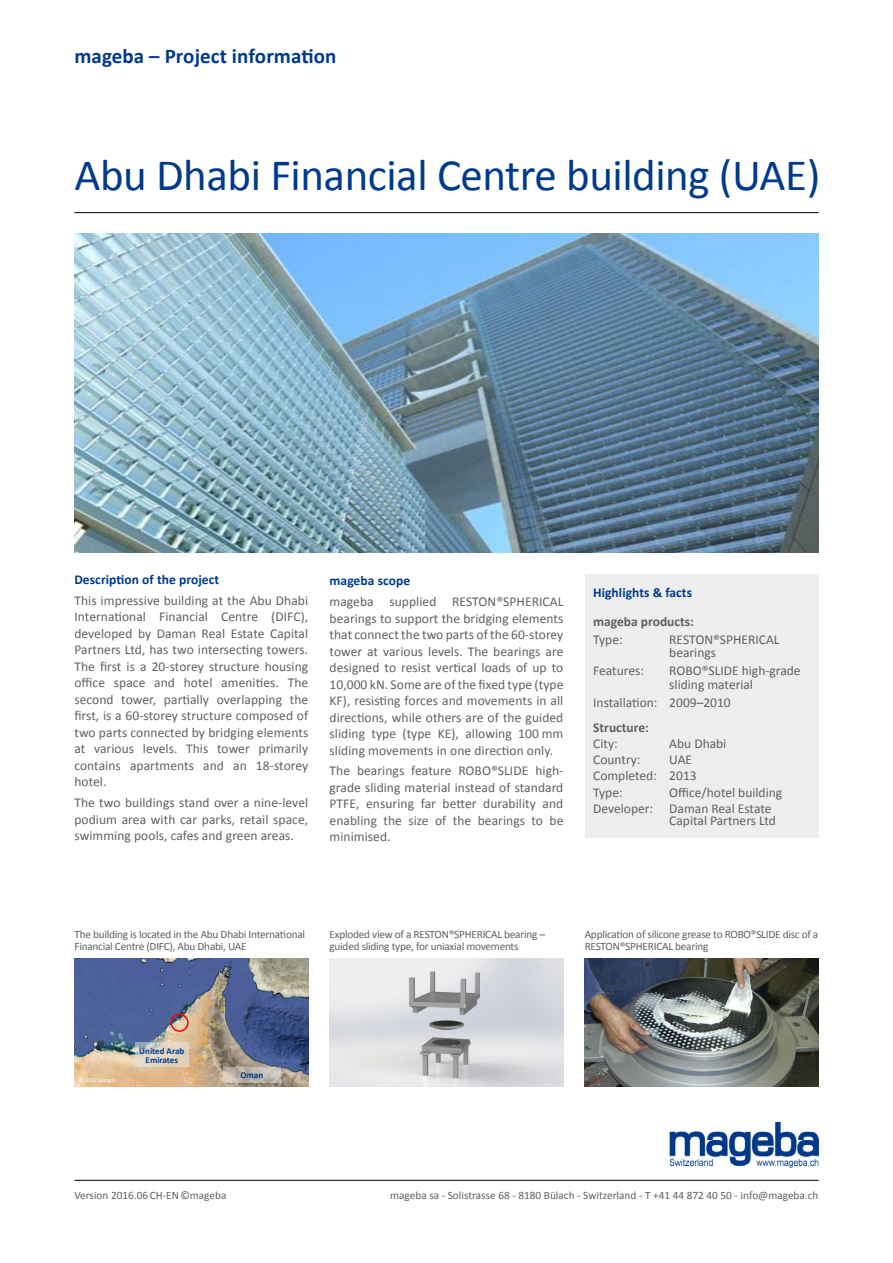
<style>
.page{position:relative;width:893px;height:1263px;background:#fff}
.page>*{position:absolute;margin:0;border:0;box-sizing:border-box;transform-origin:0 0}
.t1{font:45px "Calibri";letter-spacing:-.01em;color:#003a8c}
.t2{font:700 21px "Calibri";letter-spacing:.005em;color:#003a8c}
.t3{font:13.5px/16.5px "Calibri";color:#616060;text-align:justify}
.t4{font:700 13.5px "Calibri";letter-spacing:.005em;color:#003a8c}
.t5{font:700 13.5px "Calibri";color:#616060}
.t6{font:11.25px/12px "Calibri";letter-spacing:-.02em;color:#616060}
.t7{font:11.25px "Calibri";color:#616060}
.t8{font:700 9px/9px "Calibri";color:#003a8c;text-align:center}
.t9{font:6px "Calibri";color:#fff}
</style>
<div class="page">
<img style="left:670px;top:1122px;width:149px;height:46px">
<hr style="left:74px;top:212px;width:745px;height:1px;background:#000">
<hr style="left:74px;top:1180px;width:745px;height:1px;background:#000">
<img style="left:74px;top:959px;width:234px;height:127px">
<div style="left:170px;top:1013px;width:19px;height:19px;border:2px solid #f00;border-radius:50%"></div>
<img style="left:74px;top:234px;width:745px;height:319px">
<img style="left:330px;top:959px;width:233px;height:127px">
<img style="left:585px;top:959px;width:234px;height:127px">
<div style="left:585px;top:574px;width:234px;height:263px;background:#efeeef"></div>
<svg style="left:223px;top:1067px;width:58px;height:15px"></svg>
<svg style="left:135px;top:1042px;width:54px;height:25px"></svg>
<h2 class="t2" style="left:74px;top:41px;width:263px">mageba – Project information</h2>
<h1 class="t1" style="left:74px;top:144px;width:747px">Abu Dhabi Financial Centre building (UAE)</h1>
<p class="t4" style="left:74px;top:570px;width:146px">Description of the project</p>
<p class="t3" style="left:74px;top:592px;width:235px">This impressive building at the Abu Dhabi International Financial Centre (DIFC), developed by Daman Real Estate Capital Partners Ltd, has two intersecting towers.<br>The first is a 20-storey structure housing office space and hotel amenities. The second tower, partially overlapping the first, is a 60-storey structure composed of two parts connected by bridging elements at various levels. This tower primarily contains apartments and an 18-storey hotel.</p>
<p class="t3" style="left:74px;top:794px;width:235px">The two buildings stand over a nine-level podium area with car parks, retail space, swimming pools, cafes and green areas.</p>
<p class="t4" style="left:330px;top:571px;width:82px">mageba scope</p>
<p class="t3" style="left:330px;top:593px;width:235px">mageba supplied RESTON®SPHERICAL bearings to support the bridging elements that connect the two parts of the 60-storey tower at various levels. The bearings are designed to resist vertical loads of up to 10,000 kN. Some are of the fixed type (type KF), resisting forces and movements in all directions, while others are of the guided sliding type (type KE), allowing 100 mm sliding movements in one direction only.</p>
<p class="t3" style="left:330px;top:762px;width:235px">The bearings feature ROBO®SLIDE high&shy;grade sliding material instead of standard PTFE, ensuring far better durability and enabling the size of the bearings to be minimised.</p>
<p class="t4" style="left:593px;top:583px;width:100px">Highlights &amp; facts</p>
<p class="t5" style="left:593px;top:612px;width:102px">mageba products:</p>
<p class="t3" style="left:593px;top:631px;width:31px">Type:</p>
<p class="t3" style="left:669px;top:632px;width:112px;line-height:13.5px">RESTON®SPHERICAL bearings</p>
<p class="t3" style="left:593px;top:662px;width:52px">Features:</p>
<p class="t3" style="left:669px;top:664px;width:133px;line-height:13.5px">ROBO®SLIDE high-grade sliding material</p>
<p class="t3" style="left:593px;top:693px;width:139px">Installation: 2009–2010</p>
<p class="t5" style="left:593px;top:717px;width:57px">Structure:</p>
<p class="t3" style="left:593px;top:735px;width:26px">City:</p>
<p class="t3" style="left:669px;top:735px;width:59px">Abu Dhabi</p>
<p class="t3" style="left:593px;top:751px;width:49px">Country:</p>
<p class="t3" style="left:593px;top:751px;width:105px;text-align:left;text-indent:76px">UAE<br>Completed: 2013<br>Type:</p>
<p class="t3" style="left:593px;top:783px;width:191px;text-indent:76px">Office/hotel building<br>Developer: Daman Real Estate</p>
<p class="t3" style="left:669px;top:812px;width:108px">Capital Partners Ltd</p>
<p class="t6" style="left:74px;top:928px;width:232px">The building is located in the Abu Dhabi International<br>Financial Centre (DIFC), Abu Dhabi, UAE</p>
<p class="t6" style="left:330px;top:928px;width:217px">Exploded view of a RESTON®SPHERICAL bearing – guided sliding type, for uniaxial movements</p>
<p class="t6" style="left:585px;top:928px;width:235px">Application of silicone grease to ROBO®SLIDE disc of a<br>RESTON®SPHERICAL bearing</p>
<p class="t9" style="left:79px;top:1076px;width:39px">© 2012 Google</p>
<p class="t8" style="left:139px;top:1046px;width:47px">United Arab<br>Emirates</p>
<p class="t8" style="left:241px;top:1070px;width:24px">Oman</p>
<p class="t7" style="left:74px;top:1187px;width:154px">Version 2016.06 CH-EN ©mageba</p>
<p class="t7" style="left:390px;top:1187px;width:430px">mageba sa - Solistrasse 68 - 8180 Bülach - Switzerland - T +41 44 872 40 50 - info@mageba.ch</p>
</div>
